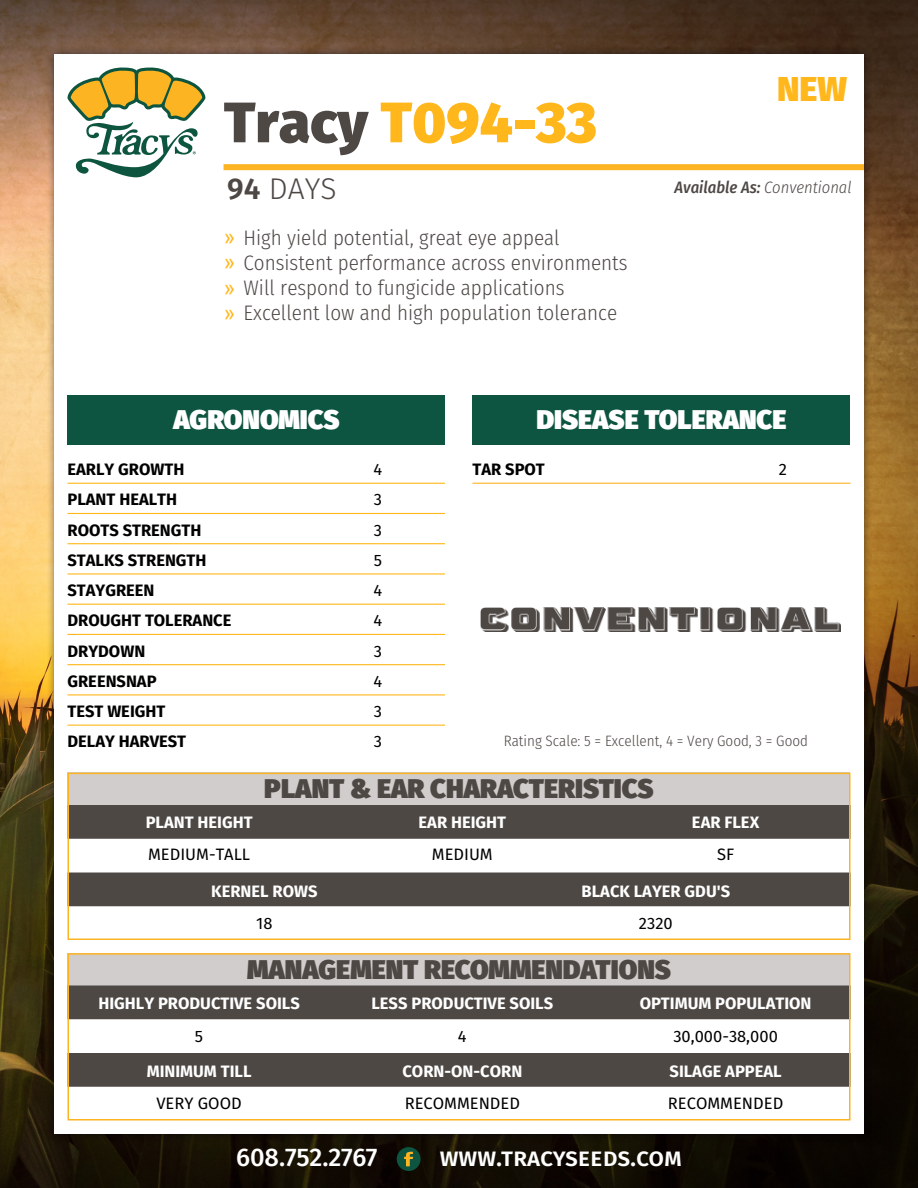
<style>
.page{position:relative;width:918px;height:1188px;background:#fff}
.page>*{position:absolute;margin:0;border:0;box-sizing:border-box;transform-origin:0 0}
.t1{font:800 57px "Fira Sans";color:#ffb71b}
.t2{font:800 34.5px "Fira Sans";color:#ffb71b}
.t3{font:300 30px "Fira Sans";color:#4e4845}
.t4{font:900 27px "Fira Sans";color:#4d4844}
.t5{font:900 27px "Fira Sans";color:#fff}
.t6{font:500 25.5px "Fira Sans";letter-spacing:-.005em;color:#fff}
.t7{font:300 21px/25.2px "Fira Sans Condensed";color:#4e4845}
.t8{font:700 16.5px/32.4px "Fira Sans";color:#fff;text-align:center}
.t9{font:700 16.5px "Fira Sans";color:#000}
.t10{font:italic 500 16.5px "Fira Sans Condensed";color:#4e4845}
.t11{font:16.5px "Fira Sans";color:#000}
.t12{font:300 15px "Fira Sans Condensed";color:#4e4845}
.s1{color:#4e4845}
.s2{font-family:"Fira Sans Semi";font-weight:400}
.s3{font-family:"Arial";font-weight:400;color:#ffb71b}
.s4{font-weight:300}
.s5{font-weight:400;color:#000}
</style>
<div class="page">
<img style="left:0;top:0;width:918px;height:1188px">
<div style="left:46px;top:46px;width:826px;height:1096px;background:#00000e;opacity:.5"></div>
<div style="left:54px;top:54px;width:810px;height:1080px;background:#fff"></div>
<svg style="left:68px;top:68px;width:137px;height:109px"></svg>
<svg style="left:397px;top:1147px;width:24px;height:24px"></svg>
<div style="left:224px;top:164px;width:640px;height:6px;background:#fcb423"></div>
<div style="left:68px;top:395px;width:378px;height:50px;background:#0d5540"></div>
<div style="left:472px;top:395px;width:378px;height:50px;background:#0d5540"></div>
<div style="left:68px;top:773px;width:782px;height:32px;background:#d1cdcc"></div>
<div style="left:71px;top:805px;width:776px;height:34px;background:#4d4844"></div>
<div style="left:71px;top:873px;width:776px;height:33px;background:#4d4844"></div>
<div style="left:68px;top:953px;width:782px;height:33px;background:#d1cdcc"></div>
<svg style="left:71px;top:986px;width:776px;height:101px;fill:#4d4844"></svg>
<hr style="left:472px;top:483px;width:378px;height:1px;background:#fcb423">
<div style="left:68px;top:773px;width:782px;height:167px;border:2px solid #fcb423"></div>
<div style="left:68px;top:953px;width:782px;height:167px;border:2px solid #fcb423"></div>
<img style="left:481px;top:608px;width:359px;height:24px">
<hr style="left:68px;top:483px;width:376px;height:1px;background:#ffb71b">
<hr style="left:68px;top:513px;width:376px;height:1px;background:#ffb71b">
<hr style="left:68px;top:543px;width:376px;height:1px;background:#ffb71b">
<hr style="left:68px;top:573px;width:376px;height:2px;background:#ffb71b">
<hr style="left:68px;top:604px;width:376px;height:1px;background:#ffb71b">
<hr style="left:68px;top:634px;width:376px;height:1px;background:#ffb71b">
<hr style="left:68px;top:664px;width:376px;height:1px;background:#ffb71b">
<hr style="left:68px;top:694px;width:376px;height:1px;background:#ffb71b">
<hr style="left:68px;top:725px;width:376px;height:1px;background:#ffb71b">
<p class="t1" style="left:224px;top:72px;width:375px"><span class="s1">Tracy</span> T094-33</p>
<p class="t3" style="left:227px;top:167px;width:111px"><span class="s2">94</span> DAYS</p>
<p class="t7" style="left:224px;top:225px;width:405px"><span class="s3">»</span> High yield potential, great eye appeal<br><span class="s3">»</span> Consistent performance across environments <span class="s3">»</span> Will respond to fungicide applications<br><span class="s3">»</span> Excellent low and high population tolerance</p>
<p class="t2" style="left:777px;top:58px;width:72px">NEW</p>
<p class="t10" style="left:675px;top:175px;width:179px">Available As: <span class="s4">Conventional</span></p>
<h3 class="t5" style="left:173px;top:395px;width:168px">AGRONOMICS</h3>
<h3 class="t5" style="left:536px;top:395px;width:252px">DISEASE TOLERANCE</h3>
<p class="t9" style="left:68px;top:456px;width:118px">EARLY GROWTH</p>
<p class="t11" style="left:374px;top:457px;width:10px">4</p>
<p class="t9" style="left:68px;top:486px;width:111px">PLANT HEALTH</p>
<p class="t11" style="left:374px;top:487px;width:10px">3</p>
<p class="t9" style="left:68px;top:516px;width:135px">ROOTS STRENGTH</p>
<p class="t11" style="left:374px;top:517px;width:10px">3</p>
<p class="t9" style="left:68px;top:546px;width:141px">STALKS STRENGTH</p>
<p class="t11" style="left:374px;top:548px;width:10px">5</p>
<p class="t9" style="left:68px;top:576px;width:89px">STAYGREEN</p>
<p class="t11" style="left:374px;top:578px;width:10px">4</p>
<p class="t9" style="left:68px;top:607px;width:165px">DROUGHT TOLERANCE</p>
<p class="t11" style="left:374px;top:608px;width:10px">4</p>
<p class="t9" style="left:68px;top:637px;width:79px">DRYDOWN</p>
<p class="t11" style="left:374px;top:638px;width:10px">3</p>
<p class="t9" style="left:68px;top:667px;width:91px">GREENSNAP</p>
<p class="t11" style="left:374px;top:669px;width:10px">4</p>
<p class="t9" style="left:68px;top:697px;width:99px">TEST WEIGHT</p>
<p class="t11" style="left:374px;top:699px;width:10px">3</p>
<p class="t9" style="left:68px;top:728px;width:120px">DELAY HARVEST</p>
<p class="t11" style="left:374px;top:729px;width:10px">3</p>
<p class="t9" style="left:472px;top:456px;width:74px">TAR SPOT</p>
<p class="t11" style="left:779px;top:457px;width:10px">2</p>
<p class="t12" style="left:504px;top:731px;width:306px">Rating Scale: 5 = Excellent, 4 = Very Good, 3 = Good</p>
<h3 class="t4" style="left:264px;top:764px;width:391px">PLANT &amp; EAR CHARACTERISTICS</h3>
<p class="t8" style="left:146px;top:805px;width:108px;text-align:left">PLANT HEIGHT<br><span class="s5">MEDIUM-TALL</span></p>
<p class="t8" style="left:419px;top:805px;width:89px">EAR HEIGHT<br><span class="s5">MEDIUM</span></p>
<p class="t8" style="left:692px;top:805px;width:69px">EAR FLEX<br><span class="s5">SF</span></p>
<p class="t8" style="left:211px;top:874px;width:108px">KERNEL ROWS<br><span class="s5">18</span></p>
<p class="t8" style="left:582px;top:874px;width:150px">BLACK LAYER GDU'S<br><span class="s5">2320</span></p>
<h3 class="t4" style="left:247px;top:944px;width:425px">MANAGEMENT RECOMMENDATIONS</h3>
<p class="t8" style="left:98px;top:986px;width:203px">HIGHLY PRODUCTIVE SOILS<br><span class="s5">5</span></p>
<p class="t8" style="left:372px;top:986px;width:183px">LESS PRODUCTIVE SOILS<br><span class="s5">4</span></p>
<p class="t8" style="left:640px;top:986px;width:173px">OPTIMUM POPULATION<br><span class="s5">30,000-38,000</span></p>
<p class="t8" style="left:147px;top:1054px;width:106px">MINIMUM TILL<br><span class="s5">VERY GOOD</span></p>
<p class="t8" style="left:402px;top:1054px;width:121px;text-align:left">CORN-ON-CORN<br><span class="s5">RECOMMENDED</span></p>
<p class="t8" style="left:668px;top:1054px;width:117px;text-align:left">SILAGE APPEAL<br><span class="s5">RECOMMENDED</span></p>
<h3 class="t6" style="left:236px;top:1137px;width:143px">608.752.2767</h3>
<h3 class="t6" style="left:440px;top:1137px;width:244px">www.tracyseeds.com</h3>
</div>
